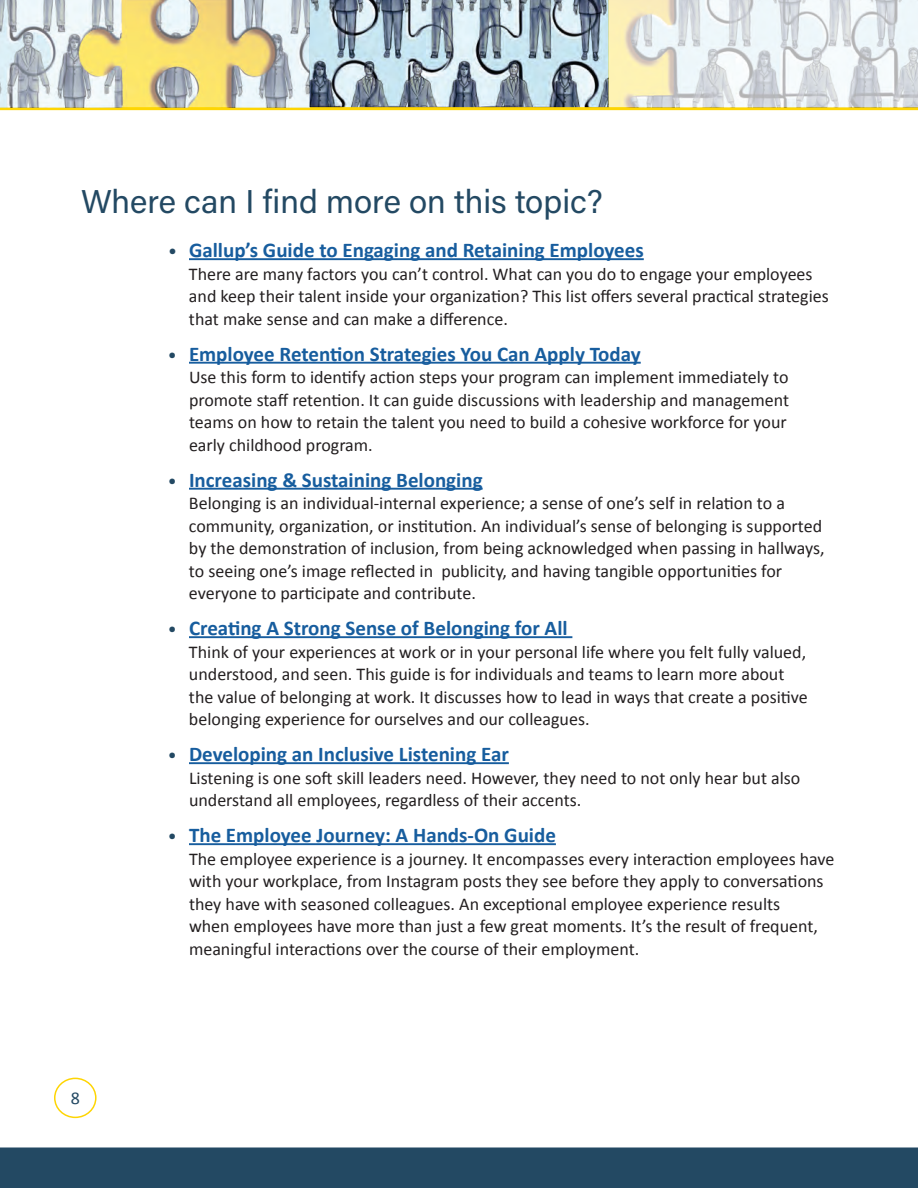
<style>
.page{position:relative;width:918px;height:1188px;background:#fff}
.page>*{position:absolute;margin:0;border:0;box-sizing:border-box;transform-origin:0 0}
.t1{font:33px "Acumin Variable Concept";color:#234963}
.t2{font:700 21px "Calibri";color:#175d9e}
.t3{font:18px/22.5px "Calibri";color:#231f20}
.t4{font:18px "Calibri";color:#234963}
</style>
<div class="page">
<div style="left:54px;top:1078px;width:43px;height:40px;border:2px solid #fed503;border-radius:50%"></div>
<hr style="left:189px;top:258px;width:455px;height:2px;background:#175d9e">
<hr style="left:189px;top:362px;width:452px;height:2px;background:#175d9e">
<hr style="left:189px;top:488px;width:294px;height:2px;background:#175d9e">
<hr style="left:189px;top:636px;width:383px;height:2px;background:#175d9e">
<hr style="left:189px;top:762px;width:320px;height:2px;background:#175d9e">
<hr style="left:189px;top:843px;width:367px;height:2px;background:#175d9e">
<img style="left:0;top:0;width:918px;height:107px">
<hr style="left:0;top:107px;width:918px;height:3px;background:#fed503">
<div style="left:0;top:1148px;width:918px;height:40px;background:#234963"></div>
<h2 class="t1" style="left:81px;top:179px;width:524px">Where can I find more on this topic?</h2>
<p class="t4" style="left:168px;top:240px;width:10px">•</p>
<p class="t2" style="left:189px;top:237px;width:456px">Gallup’s Guide to Engaging and Retaining Employees</p>
<p class="t3" style="left:189px;top:263px;width:641px">There are many factors you can’t control. What can you do to engage your employees and keep their talent inside your organization? This list offers several practical strategies that make sense and can make a difference.</p>
<p class="t4" style="left:168px;top:344px;width:10px">•</p>
<p class="t2" style="left:189px;top:340px;width:453px">Employee Retention Strategies You Can Apply Today</p>
<p class="t3" style="left:189px;top:366px;width:602px">Use this form to identify action steps your program can implement immediately to promote staff retention. It can guide discussions with leadership and management teams on how to retain the talent you need to build a cohesive workforce for your early childhood program.</p>
<p class="t4" style="left:168px;top:470px;width:10px">•</p>
<p class="t2" style="left:189px;top:466px;width:295px">Increasing &amp; Sustaining Belonging</p>
<p class="t3" style="left:189px;top:492px;width:637px">Belonging is an individual-internal experience; a sense of one’s self in relation to a community, organization, or institution. An individual’s sense of belonging is supported by the demonstration of inclusion, from being acknowledged when passing in hallways, to seeing one’s image reflected in publicity, and having tangible opportunities for everyone to participate and contribute.</p>
<p class="t4" style="left:168px;top:618px;width:10px">•</p>
<p class="t2" style="left:189px;top:615px;width:380px">Creating A Strong Sense of Belonging for All</p>
<p class="t3" style="left:189px;top:641px;width:620px">Think of your experiences at work or in your personal life where you felt fully valued, understood, and seen. This guide is for individuals and teams to learn more about the value of belonging at work. It discusses how to lead in ways that create a positive belonging experience for ourselves and our colleagues.</p>
<p class="t4" style="left:168px;top:744px;width:10px">•</p>
<p class="t2" style="left:189px;top:741px;width:321px">Developing an Inclusive Listening Ear</p>
<p class="t3" style="left:189px;top:767px;width:613px">Listening is one soft skill leaders need. However, they need to not only hear but also understand all employees, regardless of their accents.</p>
<p class="t4" style="left:168px;top:825px;width:10px">•</p>
<p class="t2" style="left:189px;top:822px;width:368px">The Employee Journey: A Hands-On Guide</p>
<p class="t3" style="left:189px;top:848px;width:647px">The employee experience is a journey. It encompasses every interaction employees have with your workplace, from Instagram posts they see before they apply to conversations they have with seasoned colleagues. An exceptional employee experience results<br>when employees have more than just a few great moments. It’s the result of frequent, meaningful interactions over the course of their employment.</p>
<p class="t4" style="left:71px;top:1086px;width:11px">8</p>
</div>
